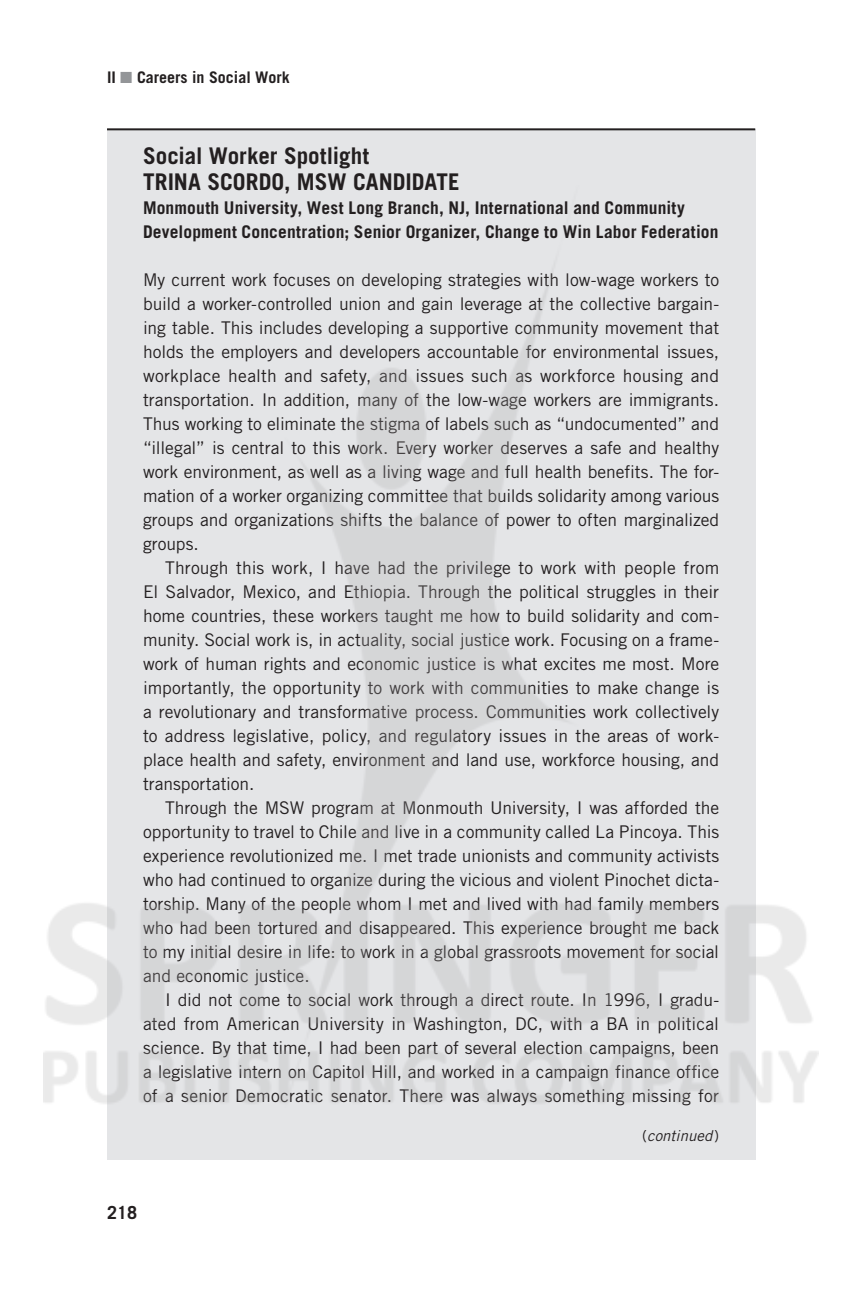
<style>
.page{position:relative;width:862px;height:1293px;background:#fff}
.page>*{position:absolute;margin:0;border:0;box-sizing:border-box;transform-origin:0 0}
.t1{font:700 23px/26px "Trade Gothic LT Std";color:#231f20}
.t2{font:700 18px "Trade Gothic LT Std";color:#231f20}
.t3{font:17.6px/24px "Trade Gothic LT Std";color:#231f20;text-align:justify}
.t4{font:700 17.6px/24px "Trade Gothic LT Std";letter-spacing:.01em;color:#231f20}
.t5{font:700 16px "Trade Gothic LT Std";color:#231f20}
.t6{font:italic 15px "Trade Gothic LT Std";color:#231f20}
.s1{color:#939598}
.s2{font-style:normal}
</style>
<div class="page">
<div style="left:107px;top:129px;width:648px;height:1030px;background:linear-gradient(to right,#e1e2e4,#e2e3e4)"></div>
<hr style="left:107px;top:128px;width:648px;height:2px;background:#231f20">
<p class="t5" style="left:107px;top:67px;width:184px">II <span class="s1">■</span> Careers in Social Work</p>
<h1 class="t1" style="left:143px;top:143px;width:318px">Social Worker Spotlight<br>Trin a Scordo, MSW CANDIDA TE</h1>
<p class="t4" style="left:143px;top:196px;width:577px">Monmouth University, West Long Branch, NJ, International and Community<br>Development Concentration; Senior Organizer, Change to Win Labor Federation</p>
<p class="t3" style="left:143px;top:268px;width:578px">My current work focuses on developing strategies with low-wage workers to build a worker-controlled union and gain leverage at the collective bargain&shy;ing table. This includes developing a supportive community movement that holds the employers and developers accountable for environmental issues, workplace health and safety, and issues such as workforce housing and transportation. In addition, many of the low-wage workers are immigrants.<br>Thus working to eliminate the stigma of labels such as “undocumented” and “illegal” is central to this work. Every worker deserves a safe and healthy work environment, as well as a living wage and full health benefits. The for&shy;mation of a worker organizing committee that builds solidarity among various groups and organizations shifts the balance of power to often marginalized groups.</p>
<p class="t3" style="left:143px;top:556px;width:578px;text-indent:22px">Through this work, I have had the privilege to work with people from El Salvador, Mexico, and Ethiopia. Through the political struggles in their home countries, these workers taught me how to build solidarity and com&shy;munity. Social work is, in actuality, social justice work. Focusing on a frame&shy;work of human rights and economic justice is what excites me most. More importantly, the opportunity to work with communities to make change is a revolutionary and transformative process. Communities work collectively to address legislative, policy, and regulatory issues in the areas of work&shy;place health and safety, environment and land use, workforce housing, and transportation.</p>
<p class="t3" style="left:143px;top:796px;width:578px;text-indent:22px">Through the MSW program at Monmouth University, I was afforded the opportunity to travel to Chile and live in a community called La Pincoya. This experience revolutionized me. I met trade unionists and community activists who had continued to organize during the vicious and violent Pinochet dicta&shy;torship. Many of the people whom I met and lived with had family members who had been tortured and disappeared. This experience brought me back to my initial desire in life: to work in a global grassroots movement for social and economic justice.</p>
<p class="t3" style="left:143px;top:988px;width:578px;text-indent:22px">I did not come to social work through a direct route. In 1996, I gradu&shy;ated from American University in Washington, DC, with a BA in political science. By that time, I had been part of several election campaigns, been a legislative intern on Capitol Hill, and worked in a campaign finance office of a senior Democratic senator. There was always something missing for</p>
<p class="t6" style="left:642px;top:1126px;width:78px"><span class="s2">(</span>continued<span class="s2">)</span></p>
<p class="t2" style="left:107px;top:1202px;width:32px">218</p>
</div>
